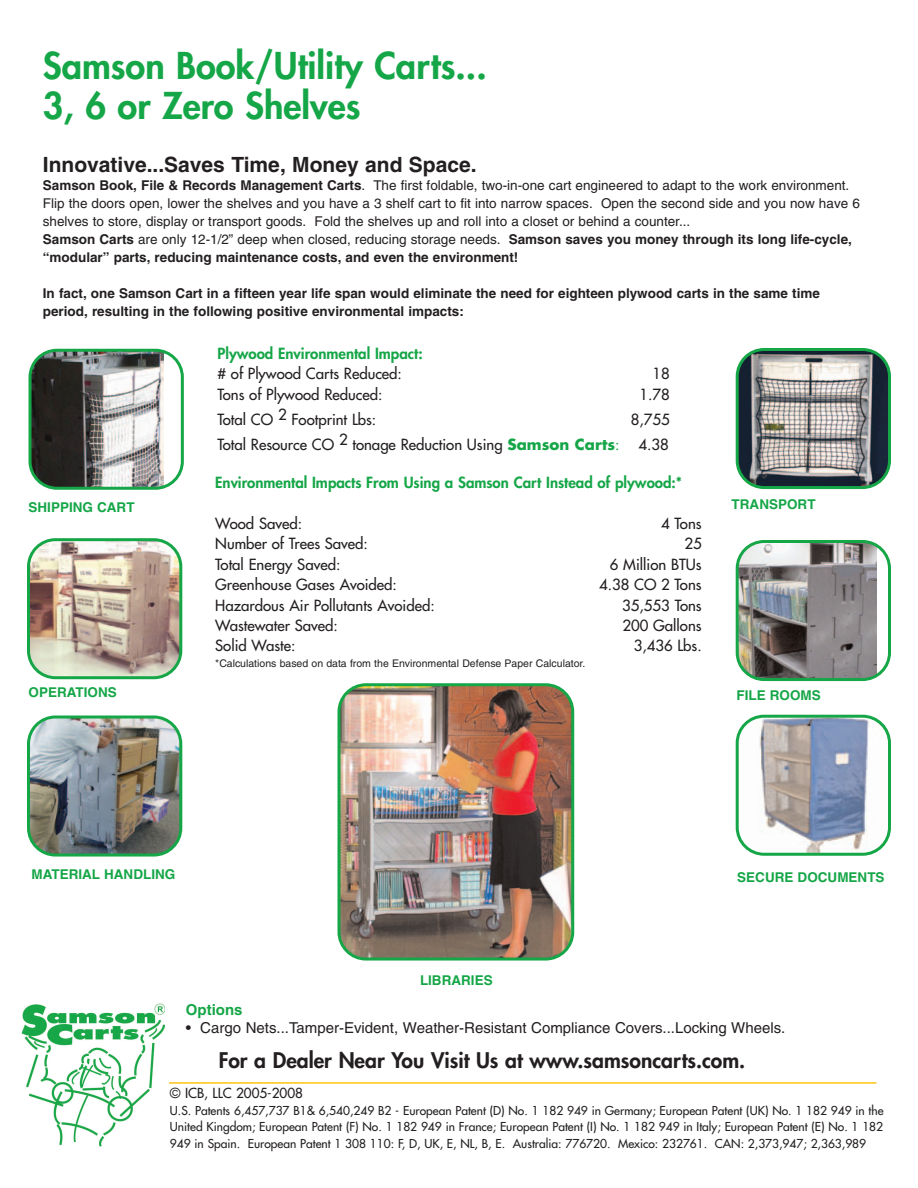
<style>
.page{position:relative;width:918px;height:1188px;background:#fff}
.page>*{position:absolute;margin:0;border:0;box-sizing:border-box;transform-origin:0 0}
.t1{font:800 36px/40.5px "Futura";color:#15a647}
.t2{font:800 21px "Futura";color:#231f20}
.t3{font:700 21px "Helvetica";color:#231f20}
.t4{font:15px "Futura";color:#231f20}
.t5{font:800 15px "Futura";color:#15a647}
.t6{font:15px "Helvetica";color:#231f20}
.t7{font:700 15px "Helvetica";color:#15a647}
.t8{font:13.5px/18px "Helvetica";color:#231f20}
.t9{font:700 13.5px/18px "Helvetica";color:#231f20}
.t10{font:700 13.5px "Helvetica";color:#15a647}
.t11{font:13.5px "Futura";color:#231f20}
.t12{font:12px/16.4px "Futura";color:#231f20;text-align:justify}
.t13{font:10.5px "Helvetica";color:#231f20}
.s1{font-weight:700}
.s2{font-weight:700;color:#15a647}
.s3{color:#15a647}
</style>
<div class="page">
<hr style="left:134px;top:1082px;width:743px;height:2px;background:#fec416">
<img style="left:30px;top:350px;width:133px;height:136px">
<div style="left:29px;top:349px;width:155px;height:141px;border:3px solid #15a647;border-radius:27px"></div>
<img style="left:28px;top:540px;width:153px;height:138px;border-radius:27px">
<div style="left:27px;top:538px;width:155px;height:141px;border:3px solid #15a647;border-radius:27px"></div>
<img style="left:30px;top:718px;width:151px;height:135px">
<div style="left:27px;top:716px;width:155px;height:141px;border:3px solid #15a647;border-radius:27px"></div>
<img style="left:737px;top:350px;width:153px;height:138px;border-radius:27px">
<div style="left:736px;top:348px;width:155px;height:141px;border:3px solid #15a647;border-radius:27px"></div>
<img style="left:737px;top:716px;width:153px;height:138px;border-radius:27px">
<div style="left:736px;top:715px;width:155px;height:141px;border:3px solid #15a647;border-radius:27px"></div>
<svg style="left:737px;top:542px;width:153px;height:138px"></svg>
<img style="left:737px;top:542px;width:139px;height:137px">
<div style="left:736px;top:540px;width:155px;height:141px;border:3px solid #15a647;border-radius:27px"></div>
<img style="left:339px;top:685px;width:234px;height:273px;border-radius:27px">
<div style="left:338px;top:683px;width:236px;height:278px;border:3px solid #15a647;border-radius:27px"></div>
<img style="left:21px;top:1003px;width:144px;height:144px">
<h1 class="t1" style="left:43px;top:48px;width:446px">Samson Book/Utility Carts...<br>3, 6 or Zero Shelves</h1>
<h2 class="t3" style="left:43px;top:157px;width:435px">Innovative...Saves Time, Money and Space.</h2>
<p class="t8" style="left:43px;top:178px;width:818px"><span class="s1">Samson Book, File &amp; Records Management Carts</span>. The first foldable, two-in-one cart engineered to adapt to the work environment.<br>Flip the doors open, lower the shelves and you have a 3 shelf cart to fit into narrow spaces. Open the second side and you now have 6 shelves to store, display or transport goods. Fold the shelves up and roll into a closet or behind a counter...<br><span class="s1">Samson Carts</span> are only 12-1/2” deep when closed, reducing storage needs. <span class="s1">Samson saves you money through its long life-cycle, “modular” parts, reducing maintenance costs, and even the environment!</span></p>
<p class="t9" style="left:43px;top:286px;width:779px">In fact, one Samson Cart in a fifteen year life span would eliminate the need for eighteen plywood carts in the same time period, resulting in the following positive environmental impacts:</p>
<p class="t10" style="left:28px;top:502px;width:108px">SHIPPING CART</p>
<p class="t10" style="left:28px;top:687px;width:90px">OPERATIONS</p>
<p class="t5" style="left:218px;top:346px;width:207px">Plywood Environmental Impact:</p>
<p class="t4" style="left:218px;top:366px;width:186px"># of Plywood Carts Reduced:</p>
<p class="t4" style="left:652px;top:366px;width:19px">18</p>
<p class="t4" style="left:218px;top:387px;width:166px">Tons of Plywood Reduced:</p>
<p class="t4" style="left:639px;top:387px;width:32px">1.78</p>
<p class="t4" style="left:218px;top:412px;width:160px">Total CO 2 Footprint Lbs:</p>
<p class="t4" style="left:631px;top:412px;width:41px">8,755</p>
<p class="t4" style="left:218px;top:437px;width:404px">Total Resource CO 2 tonage Reduction Using <span class="s2">Samson Carts</span><span class="s3">:</span></p>
<p class="t4" style="left:639px;top:437px;width:32px">4.38</p>
<p class="t5" style="left:215px;top:475px;width:468px">Environmental Impacts From Using a Samson Cart Instead of plywood:*</p>
<p class="t4" style="left:215px;top:516px;width:88px">Wood Saved:</p>
<p class="t4" style="left:661px;top:516px;width:42px">4 Tons</p>
<p class="t4" style="left:215px;top:536px;width:154px">Number of Trees Saved:</p>
<p class="t4" style="left:684px;top:536px;width:19px">25</p>
<p class="t4" style="left:215px;top:557px;width:127px">Total Energy Saved:</p>
<p class="t4" style="left:610px;top:557px;width:93px">6 Million BTUs</p>
<p class="t4" style="left:215px;top:577px;width:183px">Greenhouse Gases Avoided:</p>
<p class="t4" style="left:599px;top:577px;width:104px">4.38 CO 2 Tons</p>
<p class="t4" style="left:215px;top:598px;width:221px">Hazardous Air Pollutants Avoided:</p>
<p class="t4" style="left:622px;top:598px;width:81px">35,553 Tons</p>
<p class="t4" style="left:215px;top:618px;width:124px">Wastewater Saved:</p>
<p class="t4" style="left:623px;top:618px;width:81px">200 Gallons</p>
<p class="t4" style="left:215px;top:638px;width:82px">Solid Waste:</p>
<p class="t4" style="left:634px;top:638px;width:69px">3,436 Lbs.</p>
<p class="t13" style="left:215px;top:659px;width:372px">*Calculations based on data from the Environmental Defense Paper Calculator.</p>
<p class="t10" style="left:732px;top:500px;width:85px">TRANSPORT</p>
<p class="t10" style="left:736px;top:690px;width:86px">FILE ROOMS</p>
<p class="t10" style="left:31px;top:869px;width:145px">MATERIAL HANDLING</p>
<p class="t10" style="left:737px;top:872px;width:149px">SECURE DOCUMENTS</p>
<p class="t10" style="left:420px;top:975px;width:74px">LIBRARIES</p>
<p class="t7" style="left:186px;top:1004px;width:58px">Options</p>
<p class="t6" style="left:186px;top:1022px;width:601px">• Cargo Nets...Tamper-Evident, Weather-Resistant Compliance Covers...Locking Wheels.</p>
<h2 class="t2" style="left:219px;top:1050px;width:528px">For a Dealer Near You Visit Us at www.samsoncarts.com.</h2>
<p class="t11" style="left:170px;top:1086px;width:135px">© ICB, LLC 2005-2008</p>
<p class="t12" style="left:170px;top:1103px;width:715px">U.S. Patents 6,457,737 B1&amp; 6,540,249 B2 - European Patent (D) No. 1 182 949 in Germany; European Patent (UK) No. 1 182 949 in the United Kingdom; European Patent (F) No. 1 182 949 in France; European Patent (I) No. 1 182 949 in Italy; European Patent (E) No. 1 182<br>949 in Spain. European Patent 1 308 110: F, D, UK, E, NL, B, E. Australia: 776720. Mexico: 232761. CAN: 2,373,947; 2,363,989</p>
</div>
